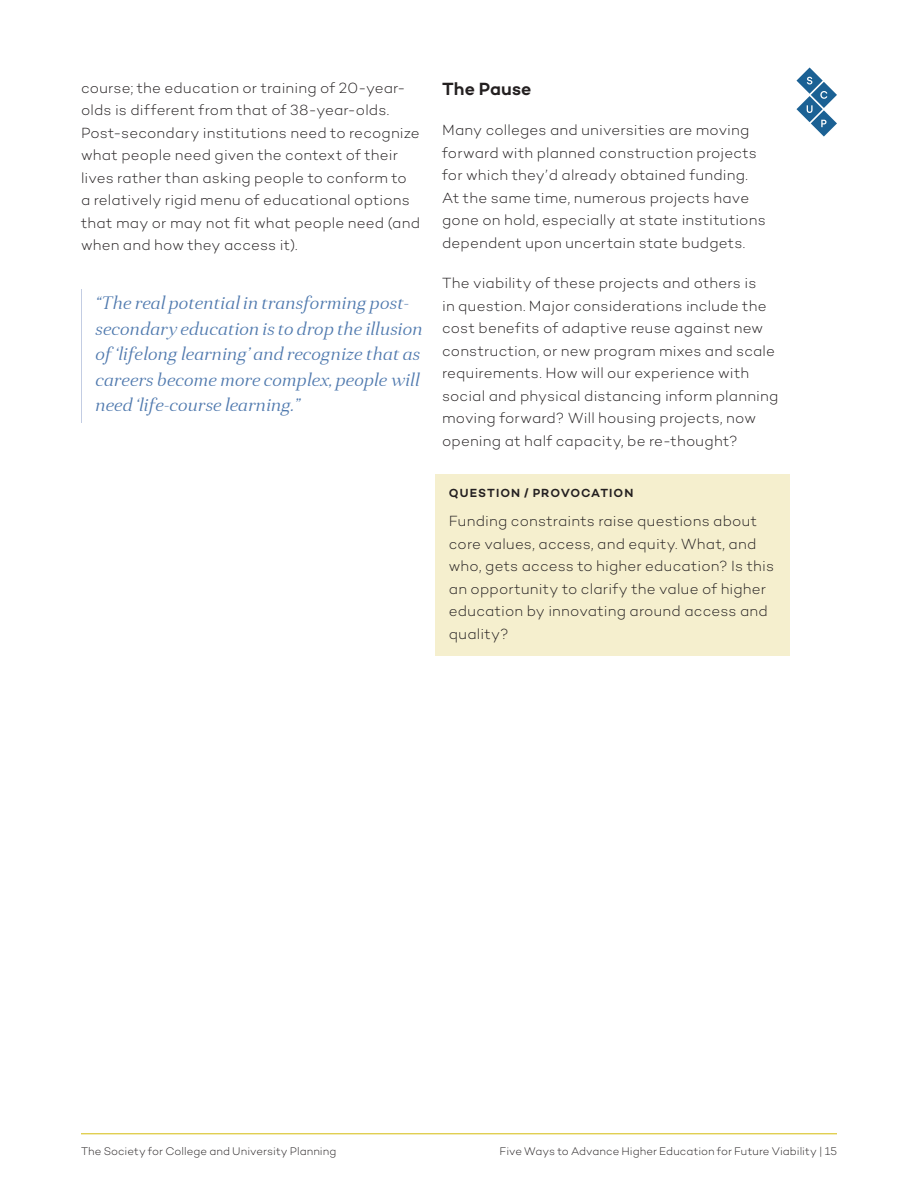
<style>
.page{position:relative;width:918px;height:1188px;background:#fff}
.page>*{position:absolute;margin:0;border:0;box-sizing:border-box;transform-origin:0 0}
.Pull_Quote{font:italic 300 18px/25.5px "Anglecia Pro Text";color:#4f79ae}
.Headline_12_Campton{font:600 18px "Campton";color:#231f20}
.Body_Copy_Campton_10{font:300 15px/22.5px "Campton";letter-spacing:.01em;color:#231f20}
.Body_Question___Prov{font:300 15px/22.5px "Campton";letter-spacing:.01em;color:#231f20}
.Heading_Question___P{font:600 12px "Campton";letter-spacing:.085em;color:#231f20}
.t1{font:300 11.25px "Campton";letter-spacing:.005em;color:#231f20}
</style>
<div class="page">
<hr style="left:81px;top:1133px;width:756px;height:1px;background:#d5bc0c">
<hr style="left:81px;top:289px;width:1px;height:134px;background:#c3cde3">
<div style="left:435px;top:474px;width:355px;height:46px;background:#f5efce"></div>
<div style="left:435px;top:508px;width:355px;height:148px;background:#f5efce"></div>
<svg style="left:796px;top:68px;width:41px;height:69px"></svg>
<p class="Body_Copy_Campton_10" style="left:81px;top:76px;width:341px">course; the education or training of 20-year&shy;olds is different from that of 38-year-olds.<br>Post-secondary institutions need to recognize what people need given the context of their lives rather than asking people to conform to<br>a relatively rigid menu of educational options that may or may not fit what people need (and when and how they access it).</p>
<p class="Pull_Quote" style="left:94px;top:290px;width:329px">“The real potential in transforming post&shy;secondary education is to drop the illusion of ‘lifelong learning’ and recognize that as careers become more complex, people will need ‘life-course learning.”</p>
<p class="Headline_12_Campton" style="left:442px;top:77px;width:91px">The Pause</p>
<p class="Body_Copy_Campton_10" style="left:442px;top:119px;width:325px">Many colleges and universities are moving forward with planned construction projects for which they’d already obtained funding.<br>At the same time, numerous projects have gone on hold, especially at state institutions dependent upon uncertain state budgets.</p>
<p class="Body_Copy_Campton_10" style="left:442px;top:272px;width:338px">The viability of these projects and others is<br>in question. Major considerations include the cost benefits of adaptive reuse against new construction, or new program mixes and scale requirements. How will our experience with social and physical distancing inform planning moving forward? Will housing projects, now opening at half capacity, be re-thought?</p>
<p class="Heading_Question___P" style="left:449px;top:485px;width:186px">QUESTION / PROVOCATION</p>
<p class="Body_Question___Prov" style="left:449px;top:509px;width:327px">Funding constraints raise questions about core values, access, and equity. What, and who, gets access to higher education? Is this an opportunity to clarify the value of higher education by innovating around access and quality?</p>
<p class="t1" style="left:81px;top:1144px;width:257px">The Society for College and University Planning</p>
<p class="t1" style="left:500px;top:1144px;width:339px">Five Ways to Advance Higher Education for Future Viability | 15</p>
</div>
